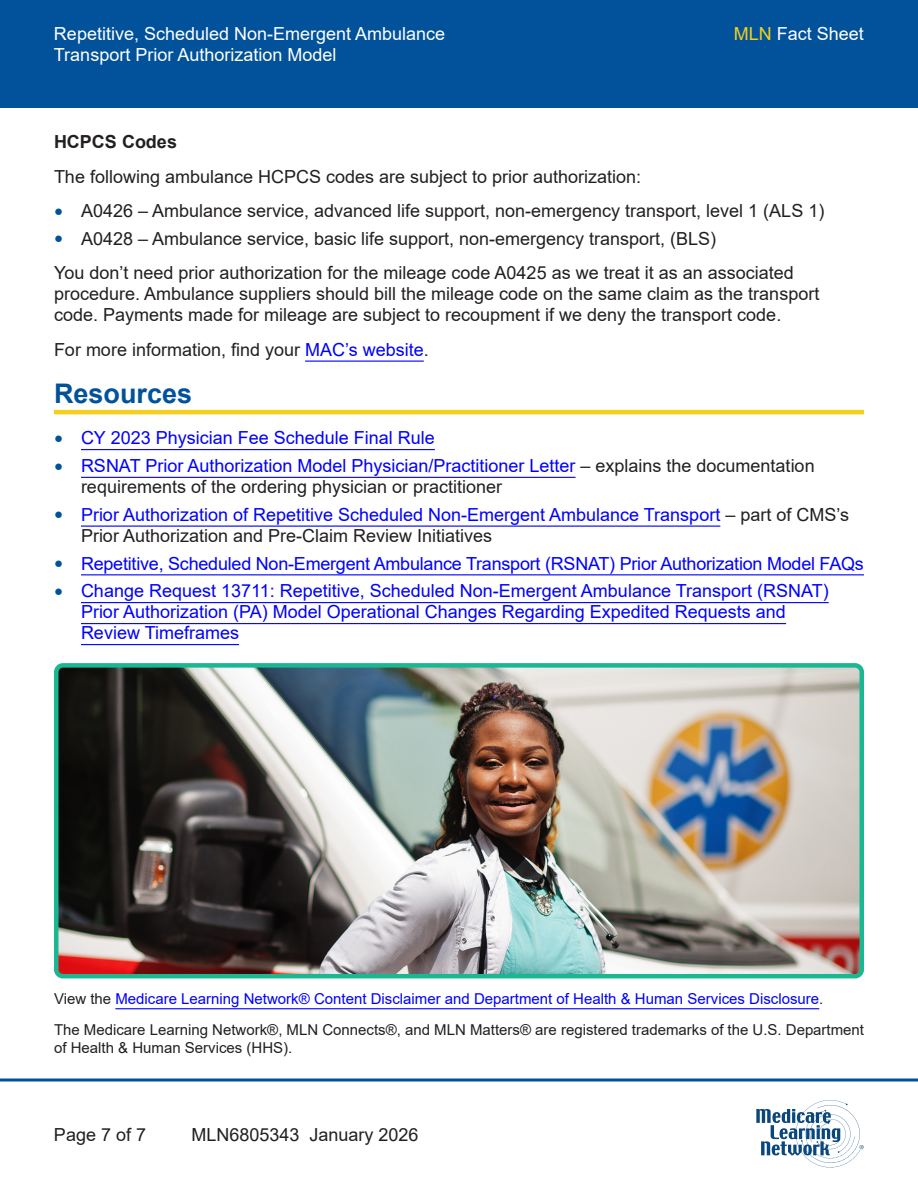
<style>
.page{position:relative;width:918px;height:1188px;background:#fff}
.page>*{position:absolute;margin:0;border:0;box-sizing:border-box;transform-origin:0 0}
.t1{font:700 27px "Arial";color:#01529b}
.t2{font:18px/21px "Arial";color:#231f20}
.t3{font:18px/21px "Arial";color:#00f}
.t4{font:18px/21px "Arial";color:#fff}
.t5{font:700 18px "Arial";color:#231f20}
.t6{font:15px/18px "Arial";color:#231f20}
.t7{font:15px "Arial";color:#00f}
.s1{color:#f2d01b}
.s2{font-size:15px;color:#01529b}
.s3{color:#00f}
.s4{color:#231f20}
</style>
<div class="page">
<div style="left:0;top:0;width:918px;height:108px;background:#01529b"></div>
<svg style="left:0;top:1078px;width:918px;height:4px;background:#407db3"></svg>
<hr style="left:305px;top:361px;width:119px;height:1px;background:#00f">
<hr style="left:54px;top:410px;width:810px;height:4px;background:#f2d01b">
<hr style="left:81px;top:449px;width:354px;height:1px;background:#00f">
<hr style="left:81px;top:477px;width:495px;height:1px;background:#00f">
<hr style="left:81px;top:526px;width:639px;height:1px;background:#00f">
<hr style="left:81px;top:574px;width:783px;height:1px;background:#00f">
<hr style="left:81px;top:602px;width:748px;height:1px;background:#00f">
<hr style="left:81px;top:623px;width:705px;height:1px;background:#00f">
<hr style="left:81px;top:644px;width:158px;height:1px;background:#00f">
<img style="left:59px;top:668px;width:800px;height:305px">
<div style="left:54px;top:663px;width:810px;height:315px;border:4px solid #1ab892;border-radius:7px"></div>
<hr style="left:115px;top:1008px;width:704px;height:1px;background:#00f">
<svg style="left:756px;top:1100px;width:108px;height:67px"></svg>
<p class="t4" style="left:54px;top:23px;width:393px">Repetitive, Scheduled Non-Emergent Ambulance<br>Transport Prior Authorization Model</p>
<p class="t4" style="left:734px;top:23px;width:132px"><span class="s1">MLN</span> Fact Sheet</p>
<p class="t5" style="left:54px;top:129px;width:125px">HCPCS Codes</p>
<p class="t2" style="left:54px;top:166px;width:589px">The following ambulance HCPCS codes are subject to prior authorization:</p>
<p class="t2" style="left:54px;top:200px;width:772px"><span class="s2">●</span> A0426 – Ambulance service, advanced life support, non-emergency transport, level 1 (ALS 1)</p>
<p class="t2" style="left:54px;top:228px;width:664px"><span class="s2">●</span> A0428 – Ambulance service, basic life support, non-emergency transport, (BLS)</p>
<p class="t2" style="left:54px;top:262px;width:767px">You don’t need prior authorization for the mileage code A0425 as we treat it as an associated procedure. Ambulance suppliers should bill the mileage code on the same claim as the transport code. Payments made for mileage are subject to recoupment if we deny the transport code.</p>
<p class="t2" style="left:54px;top:339px;width:376px">For more information, find your <span class="s3">MAC’s website</span>.</p>
<h2 class="t1" style="left:54px;top:375px;width:140px">Resources</h2>
<p class="t3" style="left:54px;top:427px;width:382px"><span class="s2">●</span> CY 2023 Physician Fee Schedule Final Rule</p>
<p class="t2" style="left:81px;top:455px;width:735px;text-indent:-27px"><span class="s2">●</span> <span class="s3">RSNAT Prior Authorization Model Physician/Practitioner Letter</span> – explains the documentation requirements of the ordering physician or practitioner</p>
<p class="t3" style="left:81px;top:504px;width:770px;text-indent:-27px"><span class="s2">●</span> Prior Authorization of Repetitive Scheduled Non-Emergent Ambulance Transport <span class="s4">– part of CMS’s<br>Prior Authorization and Pre-Claim Review Initiatives</span></p>
<p class="t3" style="left:54px;top:553px;width:811px"><span class="s2">●</span> Repetitive, Scheduled Non-Emergent Ambulance Transport (RSNAT) Prior Authorization Model FAQs</p>
<p class="t3" style="left:81px;top:580px;width:749px;text-indent:-27px"><span class="s2">●</span> Change Request 13711: Repetitive, Scheduled Non-Emergent Ambulance Transport (RSNAT)<br>Prior Authorization (PA) Model Operational Changes Regarding Expedited Requests and<br>Review Timeframes</p>
<p class="t7" style="left:54px;top:988px;width:771px"><span class="s4">View the</span> Medicare Learning Network® Content Disclaimer and Department of Health &amp; Human Services Disclosure<span class="s4">.</span></p>
<p class="t6" style="left:54px;top:1021px;width:811px">The Medicare Learning Network®, MLN Connects®, and MLN Matters® are registered trademarks of the U.S. Department of Health &amp; Human Services (HHS).</p>
<p class="t2" style="left:54px;top:1124px;width:94px">Page 7 of 7</p>
<p class="t2" style="left:192px;top:1124px;width:229px">MLN6805343 January 2026</p>
</div>
